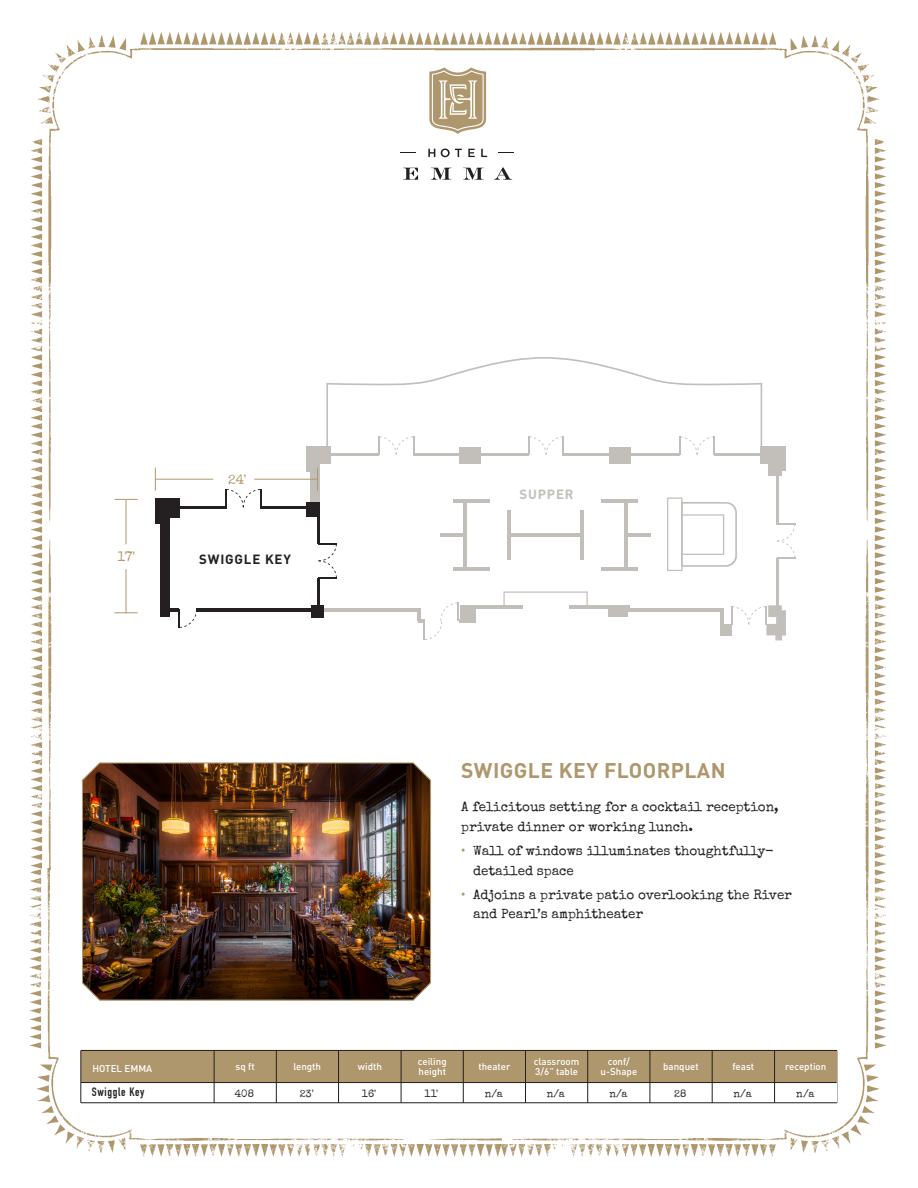
<style>
.page{position:relative;width:918px;height:1188px;background:#fff}
.page>*{position:absolute;margin:0;border:0;box-sizing:border-box;transform-origin:0 0}
.t1{font:700 21px "DIN";letter-spacing:.02em;color:#af976d}
.t2{font:13.65px "Special Elite";color:#b3966e}
.t3{font:13.5px/19.5px "Special Elite";letter-spacing:-.005em;color:#231f20}
.t4{font:700 13.2px "DIN";letter-spacing:.06em;color:#231f20}
.t5{font:700 13.2px "DIN";letter-spacing:.06em;color:#c2bfba}
.t6{font:12px "DIN Engschrift Std";letter-spacing:.06em;color:#231f20}
.t7{font:10.5px "Special Elite";letter-spacing:.01em;color:#231f20}
.t8{font:500 9.75px/10.5px "DIN";color:#fff}
.s1{color:#af976d}
</style>
<div class="page">
<img style="left:30px;top:32px;width:513px;height:836px">
<img style="left:29px;top:868px;width:471px;height:289px">
<img style="left:543px;top:32px;width:344px;height:742px">
<img style="left:500px;top:774px;width:387px;height:383px">
<svg style="left:428px;top:149px;width:7px;height:8px"></svg>
<svg style="left:441px;top:149px;width:21px;height:8px"></svg>
<svg style="left:468px;top:149px;width:7px;height:8px"></svg>
<svg style="left:481px;top:149px;width:6px;height:8px"></svg>
<svg style="left:401px;top:152px;width:15px;height:1px"></svg>
<svg style="left:499px;top:152px;width:15px;height:1px"></svg>
<svg style="left:403px;top:168px;width:15px;height:12px"></svg>
<svg style="left:431px;top:168px;width:20px;height:12px"></svg>
<svg style="left:463px;top:168px;width:21px;height:12px"></svg>
<svg style="left:494px;top:167px;width:18px;height:13px"></svg>
<svg style="left:429px;top:68px;width:57px;height:66px"></svg>
<svg style="left:155px;top:468px;width:1px;height:23px"></svg>
<svg style="left:317px;top:468px;width:1px;height:23px"></svg>
<svg style="left:114px;top:499px;width:24px;height:1px"></svg>
<svg style="left:114px;top:612px;width:24px;height:1px"></svg>
<hr style="left:155px;top:479px;width:58px;height:1px;background:#b3966e">
<hr style="left:254px;top:479px;width:64px;height:1px;background:#b3966e">
<hr style="left:126px;top:500px;width:1px;height:44px;background:#b3966e">
<hr style="left:126px;top:569px;width:1px;height:44px;background:#b3966e">
<hr style="left:837px;top:1051px;width:1px;height:52px;background:#231f20">
<div style="left:81px;top:1051px;width:755px;height:52px;background:#fff"></div>
<div style="left:81px;top:1051px;width:756px;height:32px;background:#af976d"></div>
<hr style="left:81px;top:1082px;width:755px;height:1px;background:#231f20">
<hr style="left:81px;top:1051px;width:1px;height:52px;background:#231f20">
<hr style="left:81px;top:1050px;width:756px;height:1px;background:#231f20">
<hr style="left:81px;top:1103px;width:756px;height:1px;background:#231f20">
<hr style="left:276px;top:1051px;width:1px;height:52px;background:#231f20">
<hr style="left:214px;top:1051px;width:1px;height:52px;background:#231f20">
<hr style="left:338px;top:1051px;width:1px;height:52px;background:#231f20">
<hr style="left:401px;top:1051px;width:1px;height:52px;background:#231f20">
<hr style="left:463px;top:1051px;width:1px;height:52px;background:#231f20">
<hr style="left:525px;top:1051px;width:1px;height:52px;background:#231f20">
<hr style="left:587px;top:1051px;width:1px;height:52px;background:#231f20">
<hr style="left:650px;top:1051px;width:1px;height:52px;background:#231f20">
<hr style="left:712px;top:1051px;width:1px;height:52px;background:#231f20">
<hr style="left:774px;top:1051px;width:1px;height:52px;background:#231f20">
<img style="left:81px;top:762px;width:351px;height:239px">
<p class="t2" style="left:117px;top:548px;width:19px">17'</p>
<p class="t2" style="left:228px;top:470px;width:20px">24'</p>
<p class="t4" style="left:199px;top:551px;width:93px">SWIGGLE KEY</p>
<p class="t5" style="left:520px;top:486px;width:55px">SUPPER</p>
<p class="t1" style="left:461px;top:757px;width:266px">SWIGGLE KEY FLOORPLAN</p>
<p class="t3" style="left:461px;top:797px;width:319px">A felicitous setting for a cocktail reception, private dinner or working lunch.</p>
<p class="t3" style="left:473px;top:841px;width:302px;text-indent:-12px"><span class="s1">•</span> Wall of windows illuminates thoughtfully&shy;detailed space</p>
<p class="t3" style="left:473px;top:885px;width:320px;text-indent:-12px"><span class="s1">•</span> Adjoins a private patio overlooking the River and Pearl’s amphitheater</p>
<p class="t8" style="left:418px;top:1056px;width:30px">ceiling height</p>
<p class="t8" style="left:534px;top:1056px;width:47px">classroom<br>3/6” table</p>
<p class="t8" style="left:601px;top:1056px;width:38px;text-align:center">conf/ u-Shape</p>
<p class="t8" style="left:236px;top:1061px;width:21px">sq ft</p>
<p class="t8" style="left:293px;top:1061px;width:29px">length</p>
<p class="t8" style="left:358px;top:1061px;width:26px">width</p>
<p class="t8" style="left:478px;top:1061px;width:34px">theater</p>
<p class="t8" style="left:733px;top:1061px;width:23px">feast</p>
<p class="t8" style="left:785px;top:1061px;width:43px">reception</p>
<p class="t8" style="left:92px;top:1063px;width:61px">HOTEL EMMA</p>
<p class="t8" style="left:663px;top:1061px;width:37px">banquet</p>
<p class="t6" style="left:92px;top:1085px;width:54px">Swiggle Key</p>
<p class="t7" style="left:235px;top:1087px;width:21px">408</p>
<p class="t7" style="left:300px;top:1087px;width:16px">23'</p>
<p class="t7" style="left:362px;top:1087px;width:16px">16'</p>
<p class="t7" style="left:425px;top:1087px;width:15px">11'</p>
<p class="t7" style="left:485px;top:1087px;width:20px">n/a</p>
<p class="t7" style="left:547px;top:1087px;width:20px">n/a</p>
<p class="t7" style="left:610px;top:1087px;width:20px">n/a</p>
<p class="t7" style="left:674px;top:1087px;width:14px">28</p>
<p class="t7" style="left:734px;top:1087px;width:20px">n/a</p>
<p class="t7" style="left:796px;top:1087px;width:20px">n/a</p>
</div>
